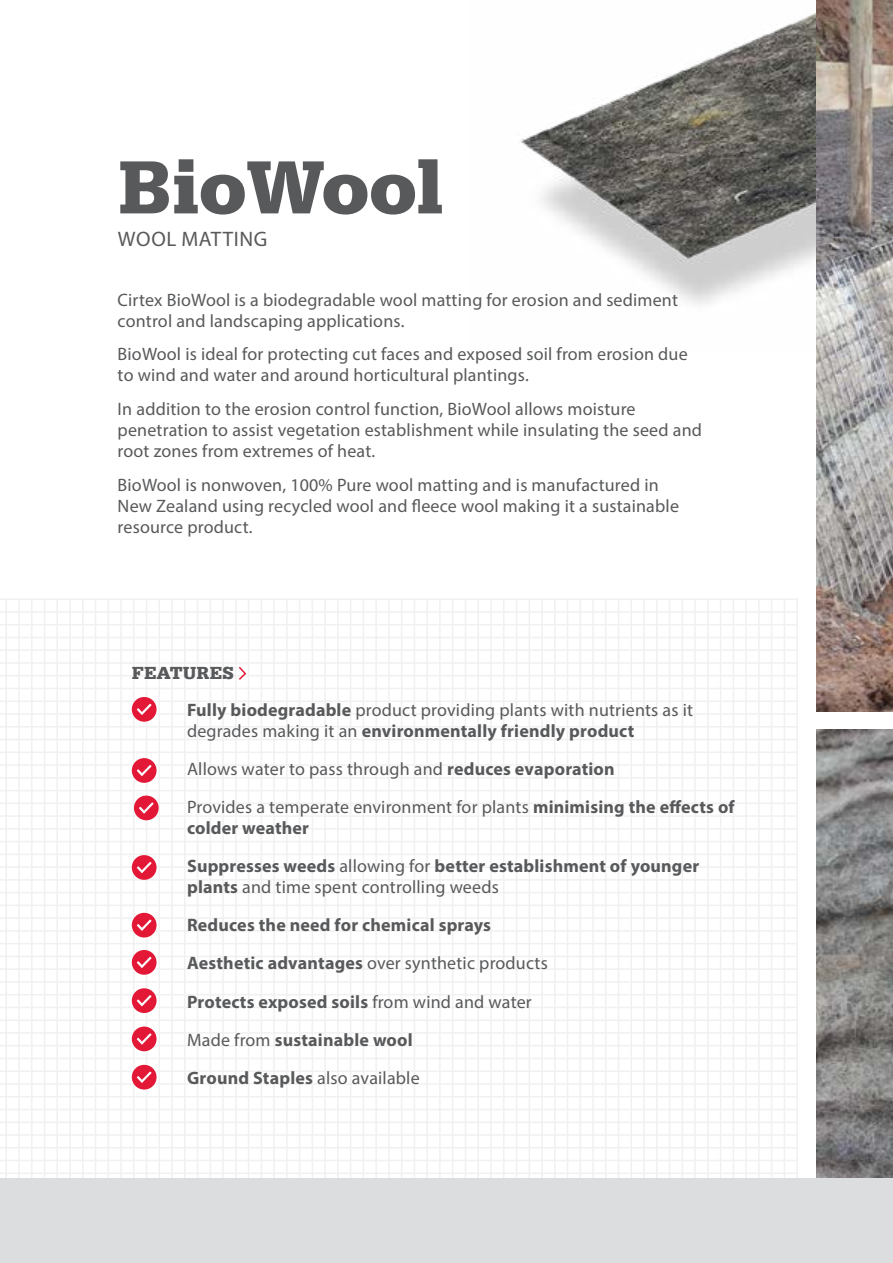
<style>
.page{position:relative;width:893px;height:1263px;background:#fff}
.page>*{position:absolute;margin:0;border:0;box-sizing:border-box;transform-origin:0 0}
.t1{font:700 78px "Serifa T";color:#58595b}
.t2{font:21px "Myriad Pro";letter-spacing:.03em;color:#58595b}
.t3{font:18px/21px "Myriad Pro";letter-spacing:.01em;color:#58595b}
.t4{font:700 18px/38px "Myriad Pro";letter-spacing:.01em;color:#58595b}
.t5{font:700 18px "Serifa D";letter-spacing:.01em;color:#58595b}
.s1{font-weight:700}
.s2{font-weight:400}
</style>
<div class="page">
<img style="left:816px;top:729px;width:77px;height:450px">
<img style="left:520px;top:13px;width:296px;height:292px">
<img style="left:816px;top:0;width:77px;height:711px">
<hr style="left:5px;top:598px;width:2px;height:602px;background:#f1f1f2">
<hr style="left:18px;top:598px;width:2px;height:602px;background:#f1f1f2">
<hr style="left:31px;top:598px;width:1px;height:602px;background:#f1f1f2">
<hr style="left:44px;top:598px;width:1px;height:602px;background:#f1f1f2">
<hr style="left:56px;top:598px;width:2px;height:602px;background:#f1f1f2">
<hr style="left:69px;top:598px;width:2px;height:602px;background:#f1f1f2">
<hr style="left:82px;top:598px;width:1px;height:602px;background:#f1f1f2">
<hr style="left:95px;top:598px;width:1px;height:602px;background:#f1f1f2">
<hr style="left:108px;top:598px;width:1px;height:602px;background:#f1f1f2">
<hr style="left:120px;top:598px;width:2px;height:602px;background:#f1f1f2">
<hr style="left:133px;top:598px;width:2px;height:602px;background:#f1f1f2">
<hr style="left:146px;top:598px;width:1px;height:602px;background:#f1f1f2">
<hr style="left:159px;top:598px;width:1px;height:602px;background:#f1f1f2">
<hr style="left:171px;top:598px;width:2px;height:602px;background:#f1f1f2">
<hr style="left:184px;top:598px;width:2px;height:602px;background:#f1f1f2">
<hr style="left:197px;top:598px;width:1px;height:602px;background:#f1f1f2">
<hr style="left:210px;top:598px;width:1px;height:602px;background:#f1f1f2">
<hr style="left:222px;top:598px;width:2px;height:602px;background:#f1f1f2">
<hr style="left:235px;top:598px;width:2px;height:602px;background:#f1f1f2">
<hr style="left:248px;top:598px;width:1px;height:602px;background:#f1f1f2">
<hr style="left:261px;top:598px;width:1px;height:602px;background:#f1f1f2">
<hr style="left:273px;top:598px;width:2px;height:602px;background:#f1f1f2">
<hr style="left:286px;top:598px;width:2px;height:602px;background:#f1f1f2">
<hr style="left:299px;top:598px;width:1px;height:602px;background:#f1f1f2">
<hr style="left:312px;top:598px;width:1px;height:602px;background:#f1f1f2">
<hr style="left:324px;top:598px;width:2px;height:602px;background:#f1f1f2">
<hr style="left:337px;top:598px;width:2px;height:602px;background:#f1f1f2">
<hr style="left:350px;top:598px;width:1px;height:602px;background:#f1f1f2">
<hr style="left:363px;top:598px;width:1px;height:602px;background:#f1f1f2">
<hr style="left:375px;top:598px;width:2px;height:602px;background:#f1f1f2">
<hr style="left:388px;top:598px;width:2px;height:602px;background:#f1f1f2">
<hr style="left:401px;top:598px;width:1px;height:602px;background:#f1f1f2">
<hr style="left:414px;top:598px;width:1px;height:602px;background:#f1f1f2">
<hr style="left:426px;top:598px;width:2px;height:602px;background:#f1f1f2">
<hr style="left:439px;top:598px;width:2px;height:602px;background:#f1f1f2">
<hr style="left:452px;top:598px;width:1px;height:602px;background:#f1f1f2">
<hr style="left:465px;top:598px;width:1px;height:602px;background:#f1f1f2">
<hr style="left:477px;top:598px;width:2px;height:602px;background:#f1f1f2">
<hr style="left:490px;top:598px;width:2px;height:602px;background:#f1f1f2">
<hr style="left:503px;top:598px;width:1px;height:602px;background:#f1f1f2">
<hr style="left:516px;top:598px;width:1px;height:602px;background:#f1f1f2">
<hr style="left:528px;top:598px;width:2px;height:602px;background:#f1f1f2">
<hr style="left:541px;top:598px;width:2px;height:602px;background:#f1f1f2">
<hr style="left:554px;top:598px;width:1px;height:602px;background:#f1f1f2">
<hr style="left:567px;top:598px;width:1px;height:602px;background:#f1f1f2">
<hr style="left:579px;top:598px;width:2px;height:602px;background:#f1f1f2">
<hr style="left:592px;top:598px;width:2px;height:602px;background:#f1f1f2">
<hr style="left:605px;top:598px;width:1px;height:602px;background:#f1f1f2">
<hr style="left:618px;top:598px;width:1px;height:602px;background:#f1f1f2">
<hr style="left:631px;top:598px;width:1px;height:602px;background:#f1f1f2">
<hr style="left:643px;top:598px;width:2px;height:602px;background:#f1f1f2">
<hr style="left:656px;top:598px;width:2px;height:602px;background:#f1f1f2">
<hr style="left:669px;top:598px;width:1px;height:602px;background:#f1f1f2">
<hr style="left:682px;top:598px;width:1px;height:602px;background:#f1f1f2">
<hr style="left:694px;top:598px;width:2px;height:602px;background:#f1f1f2">
<hr style="left:707px;top:598px;width:2px;height:602px;background:#f1f1f2">
<hr style="left:720px;top:598px;width:1px;height:602px;background:#f1f1f2">
<hr style="left:733px;top:598px;width:1px;height:602px;background:#f1f1f2">
<hr style="left:745px;top:598px;width:2px;height:602px;background:#f1f1f2">
<hr style="left:758px;top:598px;width:2px;height:602px;background:#f1f1f2">
<hr style="left:771px;top:598px;width:1px;height:602px;background:#f1f1f2">
<hr style="left:784px;top:598px;width:1px;height:602px;background:#f1f1f2">
<hr style="left:796px;top:598px;width:2px;height:602px;background:#f1f1f2">
<hr style="left:0;top:598px;width:798px;height:2px;background:#f1f1f2">
<hr style="left:0;top:611px;width:798px;height:2px;background:#f1f1f2">
<hr style="left:0;top:624px;width:798px;height:1px;background:#f1f1f2">
<hr style="left:0;top:637px;width:798px;height:1px;background:#f1f1f2">
<hr style="left:0;top:649px;width:798px;height:2px;background:#f1f1f2">
<hr style="left:0;top:662px;width:798px;height:2px;background:#f1f1f2">
<hr style="left:0;top:675px;width:798px;height:1px;background:#f1f1f2">
<hr style="left:0;top:688px;width:798px;height:1px;background:#f1f1f2">
<hr style="left:0;top:700px;width:798px;height:2px;background:#f1f1f2">
<hr style="left:0;top:713px;width:798px;height:2px;background:#f1f1f2">
<hr style="left:0;top:726px;width:798px;height:1px;background:#f1f1f2">
<hr style="left:0;top:739px;width:798px;height:1px;background:#f1f1f2">
<hr style="left:0;top:751px;width:798px;height:2px;background:#f1f1f2">
<hr style="left:0;top:764px;width:798px;height:2px;background:#f1f1f2">
<hr style="left:0;top:777px;width:798px;height:1px;background:#f1f1f2">
<hr style="left:0;top:790px;width:798px;height:1px;background:#f1f1f2">
<hr style="left:0;top:802px;width:798px;height:2px;background:#f1f1f2">
<hr style="left:0;top:815px;width:798px;height:2px;background:#f1f1f2">
<hr style="left:0;top:828px;width:798px;height:1px;background:#f1f1f2">
<hr style="left:0;top:841px;width:798px;height:1px;background:#f1f1f2">
<hr style="left:0;top:853px;width:798px;height:2px;background:#f1f1f2">
<hr style="left:0;top:866px;width:798px;height:2px;background:#f1f1f2">
<hr style="left:0;top:879px;width:798px;height:2px;background:#f1f1f2">
<hr style="left:0;top:892px;width:798px;height:1px;background:#f1f1f2">
<hr style="left:0;top:905px;width:798px;height:1px;background:#f1f1f2">
<hr style="left:0;top:917px;width:798px;height:2px;background:#f1f1f2">
<hr style="left:0;top:930px;width:798px;height:2px;background:#f1f1f2">
<hr style="left:0;top:943px;width:798px;height:1px;background:#f1f1f2">
<hr style="left:0;top:956px;width:798px;height:1px;background:#f1f1f2">
<hr style="left:0;top:968px;width:798px;height:2px;background:#f1f1f2">
<hr style="left:0;top:981px;width:798px;height:2px;background:#f1f1f2">
<hr style="left:0;top:994px;width:798px;height:1px;background:#f1f1f2">
<hr style="left:0;top:1007px;width:798px;height:1px;background:#f1f1f2">
<hr style="left:0;top:1019px;width:798px;height:2px;background:#f1f1f2">
<hr style="left:0;top:1032px;width:798px;height:2px;background:#f1f1f2">
<hr style="left:0;top:1045px;width:798px;height:1px;background:#f1f1f2">
<hr style="left:0;top:1058px;width:798px;height:1px;background:#f1f1f2">
<hr style="left:0;top:1070px;width:798px;height:2px;background:#f1f1f2">
<hr style="left:0;top:1083px;width:798px;height:2px;background:#f1f1f2">
<hr style="left:0;top:1096px;width:798px;height:1px;background:#f1f1f2">
<hr style="left:0;top:1109px;width:798px;height:1px;background:#f1f1f2">
<hr style="left:0;top:1121px;width:798px;height:2px;background:#f1f1f2">
<hr style="left:0;top:1134px;width:798px;height:2px;background:#f1f1f2">
<hr style="left:0;top:1147px;width:798px;height:1px;background:#f1f1f2">
<hr style="left:0;top:1160px;width:798px;height:1px;background:#f1f1f2">
<hr style="left:0;top:1172px;width:798px;height:2px;background:#f1f1f2">
<svg style="left:239px;top:666px;width:8px;height:14px"></svg>
<svg style="left:132px;top:697px;width:25px;height:25px"></svg>
<svg style="left:132px;top:758px;width:25px;height:25px"></svg>
<svg style="left:132px;top:855px;width:25px;height:25px"></svg>
<svg style="left:132px;top:913px;width:25px;height:24px"></svg>
<svg style="left:132px;top:950px;width:25px;height:25px"></svg>
<svg style="left:132px;top:988px;width:25px;height:25px"></svg>
<svg style="left:132px;top:1026px;width:25px;height:25px"></svg>
<svg style="left:132px;top:1065px;width:25px;height:24px"></svg>
<svg style="left:134px;top:795px;width:25px;height:25px"></svg>
<div style="left:0;top:1179px;width:893px;height:84px;background:#dcddde"></div>
<h1 class="t1" style="left:118px;top:141px;width:327px">BioWool</h1>
<p class="t2" style="left:118px;top:226px;width:151px">WOOL MATTING</p>
<p class="t3" style="left:118px;top:289px;width:562px">Cirtex BioWool is a biodegradable wool matting for erosion and sediment control and landscaping applications.</p>
<p class="t3" style="left:118px;top:344px;width:572px">BioWool is ideal for protecting cut faces and exposed soil from erosion due to wind and water and around horticultural plantings.</p>
<p class="t3" style="left:118px;top:398px;width:586px">In addition to the erosion control function, BioWool allows moisture penetration to assist vegetation establishment while insulating the seed and root zones from extremes of heat.</p>
<p class="t3" style="left:118px;top:474px;width:563px">BioWool is nonwoven, 100% Pure wool matting and is manufactured in<br>New Zealand using recycled wool and fleece wool making it a sustainable resource product.</p>
<p class="t5" style="left:132px;top:663px;width:104px">FEATURES</p>
<p class="t3" style="left:187px;top:699px;width:507px"><span class="s1">Fully biodegradable</span> product providing plants with nutrients as it degrades making it an <span class="s1">environmentally friendly product</span></p>
<p class="t3" style="left:187px;top:750px;width:549px;line-height:38px">Allows water to pass through and <span class="s1">reduces evaporation<br></span>Provides a temperate environment for plants <span class="s1">minimising the effects of</span></p>
<p class="t4" style="left:187px;top:809px;width:514px">colder weather<br>Suppresses weeds <span class="s2">allowing for</span> better establishment of younger</p>
<p class="t4" style="left:187px;top:868px;width:362px">plants <span class="s2">and time spent controlling weeds </span>Reduces the need for chemical sprays Aesthetic advantages <span class="s2">over synthetic products </span>Protects exposed soils <span class="s2">from wind and water Made from</span> sustainable wool<br>Ground Staples <span class="s2">also available</span></p>
</div>
